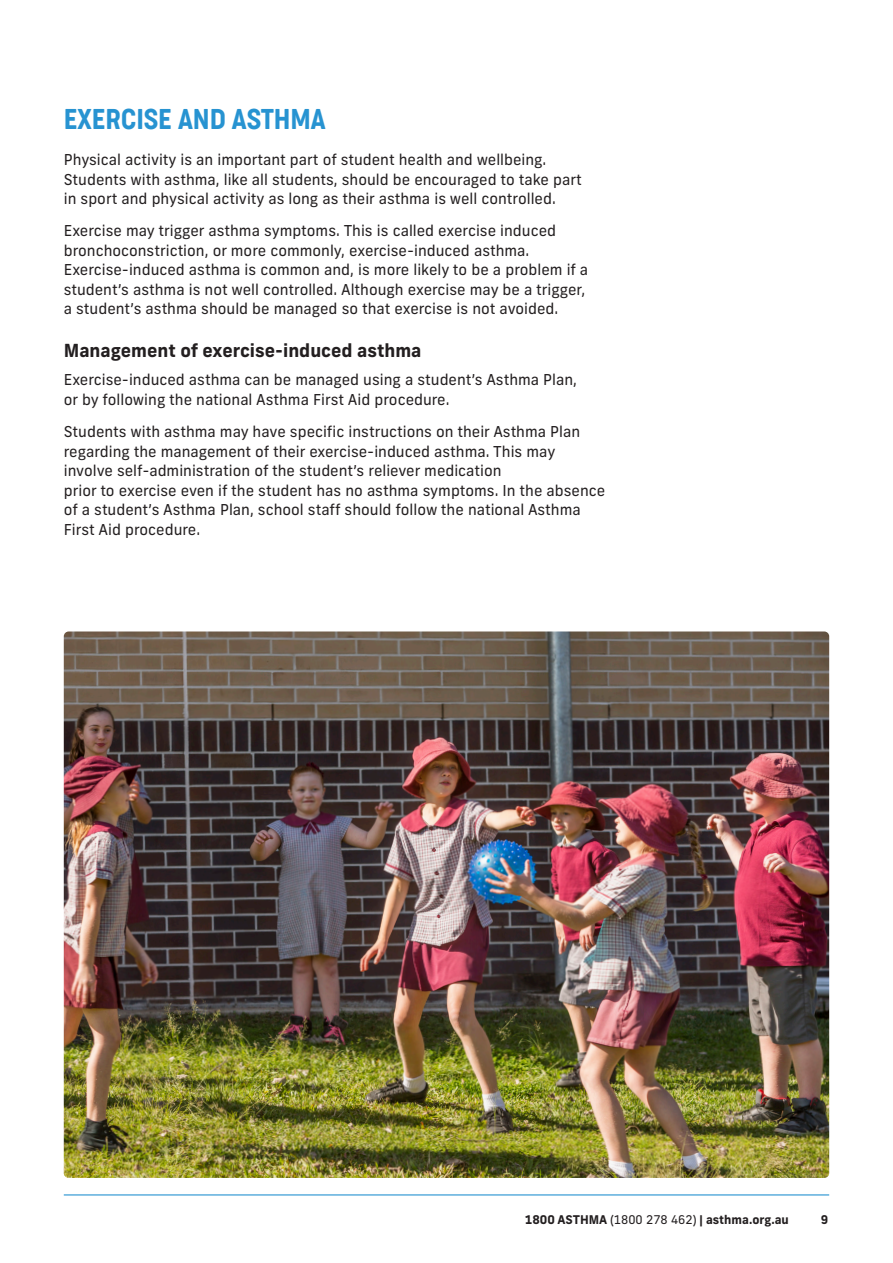
<style>
.page{position:relative;width:893px;height:1263px;background:#fff}
.page>*{position:absolute;margin:0;border:0;box-sizing:border-box;transform-origin:0 0}
.t1{font:300 27px "Cocogoose Condensed";color:#2793d1}
.Sub_Heading{font:700 18px "Frank New";color:#231f20}
.Body_Copy{font:15px/19.5px "Frank New";color:#231f20}
.t2{font:700 12px "Frank New";color:#231f20}
.s1{font-weight:400}
</style>
<div class="page">
<img style="left:64px;top:631px;width:765px;height:547px">
<hr style="left:64px;top:1194px;width:765px;height:1px;background:#2793d1">
<p class="t1" style="left:64px;top:100px;width:264px">EXERCISE AND ASTHMA</p>
<p class="Body_Copy" style="left:64px;top:150px;width:519px">Physical activity is an important part of student health and wellbeing.<br>Students with asthma, like all students, should be encouraged to take part in sport and physical activity as long as their asthma is well controlled.</p>
<p class="Body_Copy" style="left:64px;top:221px;width:526px">Exercise may trigger asthma symptoms. This is called exercise induced bronchoconstriction, or more commonly, exercise-induced asthma.<br>Exercise-induced asthma is common and, is more likely to be a problem if a student’s asthma is not well controlled. Although exercise may be a trigger, a student’s asthma should be managed so that exercise is not avoided.</p>
<p class="Sub_Heading" style="left:64px;top:339px;width:359px">Management of exercise-induced asthma</p>
<p class="Body_Copy" style="left:64px;top:370px;width:515px">Exercise-induced asthma can be managed using a student’s Asthma Plan, or by following the national Asthma First Aid procedure.</p>
<p class="Body_Copy" style="left:64px;top:422px;width:543px">Students with asthma may have specific instructions on their Asthma Plan regarding the management of their exercise-induced asthma. This may involve self-administration of the student’s reliever medication<br>prior to exercise even if the student has no asthma symptoms. In the absence of a student’s Asthma Plan, school staff should follow the national Asthma First Aid procedure.</p>
<p class="t2" style="left:525px;top:1212px;width:265px">1800 ASTHMA <span class="s1">(1800 278 462)</span> | asthma.org.au</p>
<p class="t2" style="left:821px;top:1212px;width:9px">9</p>
</div>
